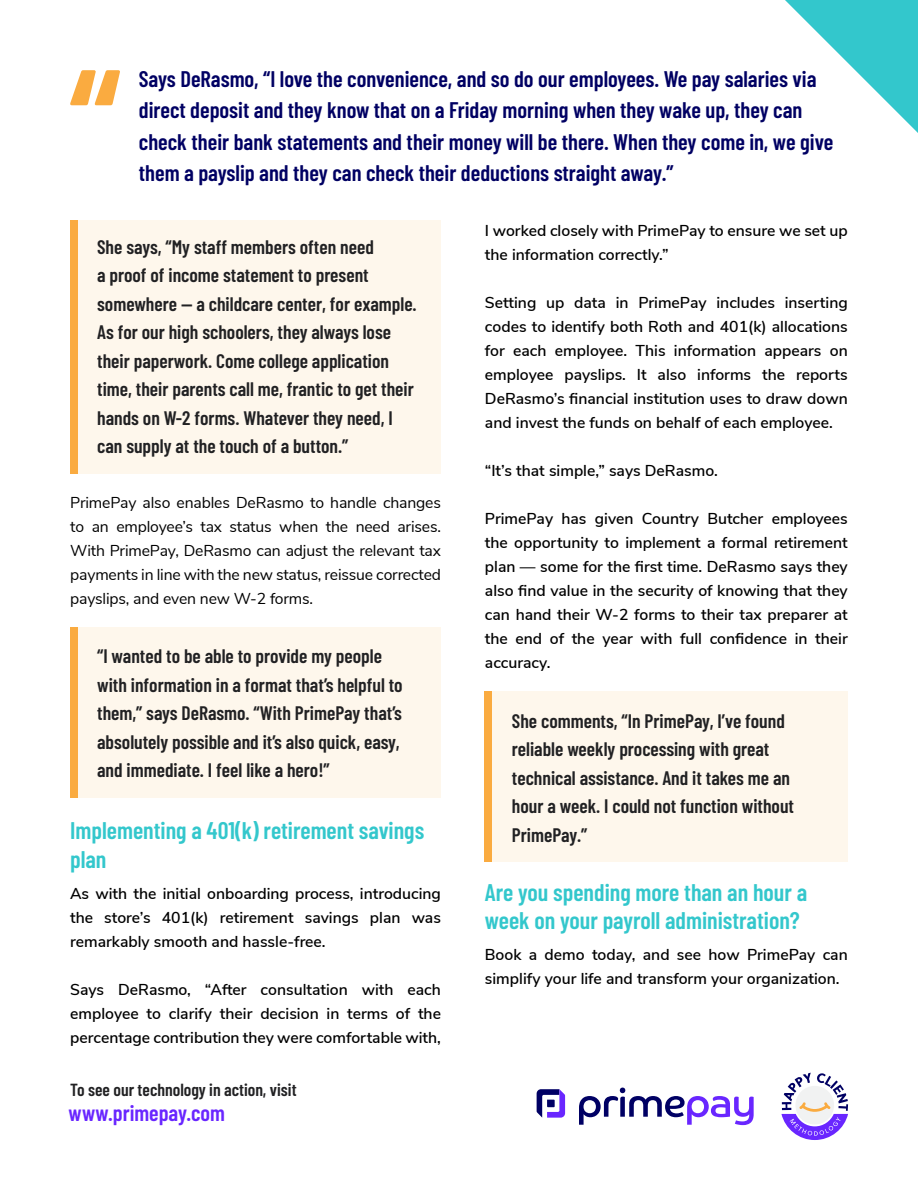
<style>
.page{position:relative;width:918px;height:1188px;background:#fff}
.page>*{position:absolute;margin:0;border:0;box-sizing:border-box;transform-origin:0 0}
.t1{font:600 24px/28.5px "Barlow Condensed";color:#33c7cc}
.t2{font:600 22.5px/31.5px "Barlow Condensed";color:#000063}
.t3{font:600 22.2px "Barlow Condensed";color:#6926ff}
.t4{font:600 19.5px/28.5px "Barlow Condensed";color:#212123}
.t5{font:600 17.55px "Barlow Condensed";color:#212123}
.t6{font:600 15.75px/24px "Nunito Sans";color:#000;text-align:justify}
.t7{font:15.75px/24px "Nunito Sans";letter-spacing:-.01em;color:#000;text-align:justify}
</style>
<div class="page">
<div style="left:74px;top:220px;width:367px;height:254px;background:#fef7ec"></div>
<div style="left:70px;top:220px;width:7px;height:254px;background:#faab40"></div>
<div style="left:74px;top:627px;width:367px;height:171px;background:#fef7ec"></div>
<div style="left:70px;top:627px;width:7px;height:171px;background:#faab40"></div>
<div style="left:488px;top:692px;width:360px;height:170px;background:#fef7ec"></div>
<div style="left:485px;top:692px;width:7px;height:170px;background:#faab40"></div>
<svg style="left:70px;top:70px;width:50px;height:35px"></svg>
<svg style="left:785px;top:0;width:133px;height:133px"></svg>
<svg style="left:781px;top:1073px;width:67px;height:67px"></svg>
<svg style="left:537px;top:1089px;width:28px;height:29px"></svg>
<svg style="left:579px;top:1088px;width:175px;height:37px"></svg>
<p class="t2" style="left:139px;top:61px;width:696px">Says DeRasmo, “I love the convenience, and so do our employees. We pay salaries via direct deposit and they know that on a Friday morning when they wake up, they can check their bank statements and their money will be there. When they come in, we give them a payslip and they can check their deductions straight away.”</p>
<p class="t4" style="left:97px;top:231px;width:321px">She says, “My staff members often need<br>a proof of income statement to present somewhere — a childcare center, for example.<br>As for our high schoolers, they always lose their paperwork. Come college application time, their parents call me, frantic to get their hands on W-2 forms. Whatever they need, I can supply at the touch of a button.”</p>
<p class="t7" style="left:70px;top:489px;width:372px">PrimePay also enables DeRasmo to handle changes to an employee’s tax status when the need arises.<br>With PrimePay, DeRasmo can adjust the relevant tax payments in line with the new status, reissue corrected payslips, and even new W-2 forms.</p>
<p class="t4" style="left:97px;top:640px;width:307px">“I wanted to be able to provide my people with information in a format that’s helpful to them,” says DeRasmo. “With PrimePay that’s absolutely possible and it’s also quick, easy, and immediate. I feel like a hero!”</p>
<p class="t1" style="left:70px;top:815px;width:356px">Implementing a 401(k) retirement savings plan</p>
<p class="t6" style="left:70px;top:880px;width:372px">As with the initial onboarding process, introducing the store’s 401(k) retirement savings plan was remarkably smooth and hassle-free.</p>
<p class="t6" style="left:70px;top:976px;width:372px">Says DeRasmo, “After consultation with each employee to clarify their decision in terms of the percentage contribution they were comfortable with,</p>
<p class="t5" style="left:70px;top:1078px;width:228px">To see our technology in action, visit</p>
<p class="t3" style="left:69px;top:1098px;width:158px">www.primepay.com</p>
<p class="t6" style="left:485px;top:218px;width:364px">I worked closely with PrimePay to ensure we set up the information correctly.”</p>
<p class="t6" style="left:485px;top:290px;width:364px">Setting up data in PrimePay includes inserting codes to identify both Roth and 401(k) allocations for each employee. This information appears on employee payslips. It also informs the reports DeRasmo’s financial institution uses to draw down and invest the funds on behalf of each employee.</p>
<p class="t6" style="left:485px;top:458px;width:234px">“It’s that simple,” says DeRasmo.</p>
<p class="t6" style="left:485px;top:506px;width:364px">PrimePay has given Country Butcher employees the opportunity to implement a formal retirement plan — some for the first time. DeRasmo says they also find value in the security of knowing that they can hand their W-2 forms to their tax preparer at the end of the year with full confidence in their accuracy.</p>
<p class="t4" style="left:512px;top:705px;width:284px">She comments, “In PrimePay, I’ve found reliable weekly processing with great technical assistance. And it takes me an hour a week. I could not function without PrimePay.”</p>
<p class="t1" style="left:485px;top:876px;width:324px">Are you spending more than an hour a week on your payroll administration?</p>
<p class="t6" style="left:485px;top:942px;width:364px">Book a demo today, and see how PrimePay can simplify your life and transform your organization.</p>
</div>
